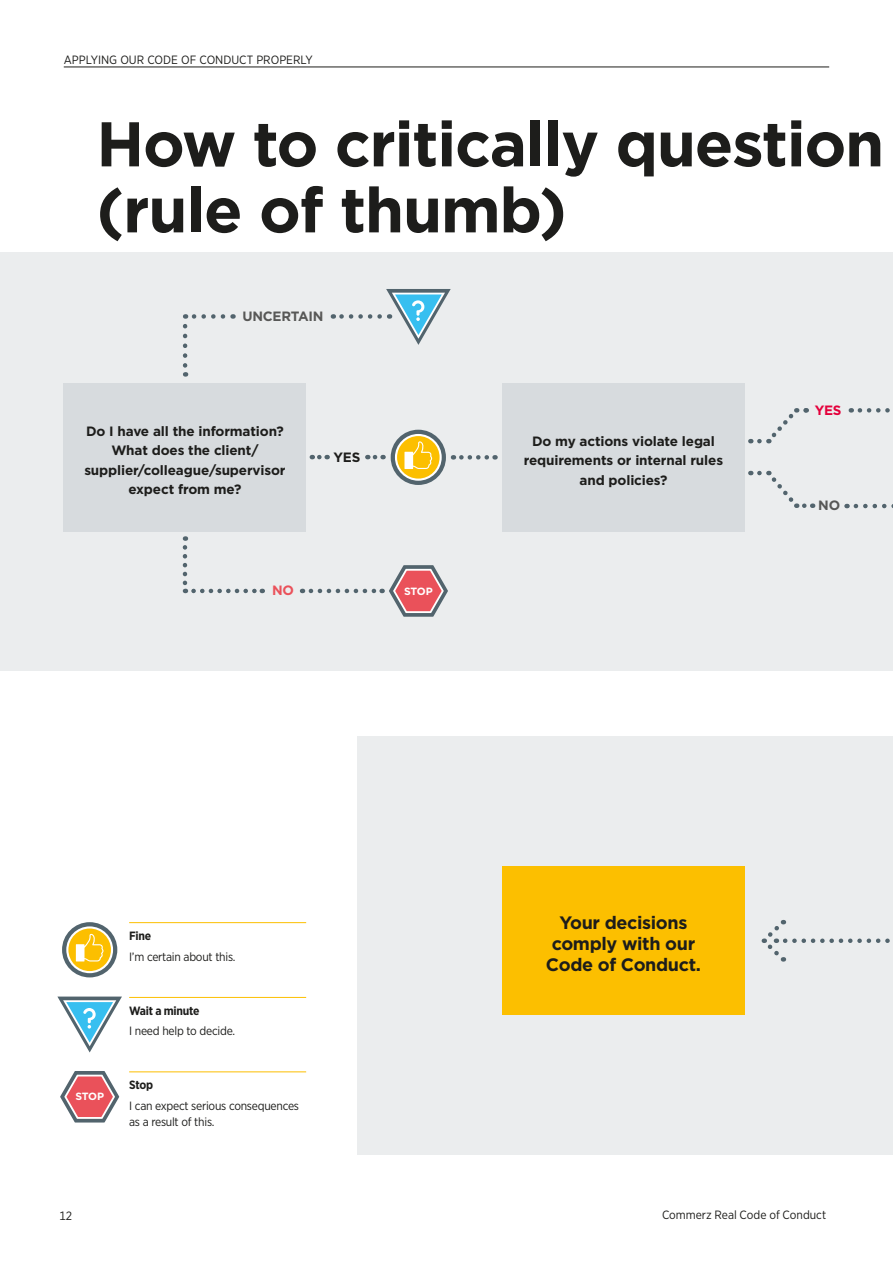
<style>
.page{position:relative;width:893px;height:1263px;background:#fff}
.page>*{position:absolute;margin:0;border:0;box-sizing:border-box;transform-origin:0 0}
.t1{font:700 63px/66px "Gotham";letter-spacing:-.02em;color:#1d1d1b}
.t2{font:700 18px/21px "Gotham";letter-spacing:-.02em;color:#1d1d1b;text-align:center}
.t3{font:700 13.5px/19.5px "Gotham";letter-spacing:-.01em;color:#1d1d1b;text-align:center}
.t4{font:700 13.5px "Gotham";letter-spacing:-.02em;color:#575756}
.t5{font:700 13.5px "Gotham";color:#e4003b}
.t6{font:700 13.5px "Gotham";color:#ea515a}
.t7{font:12px/16.2px "Gotham Narrow";letter-spacing:-.01em;color:#1d1d1b}
.t8{font:700 12px "Gotham Narrow";letter-spacing:-.02em;color:#1d1d1b}
.t9{font:700 10.5px "Gotham";color:#fff}
</style>
<div class="page">
<div style="left:0;top:252px;width:893px;height:419px;background:#ebedee"></div>
<div style="left:357px;top:736px;width:536px;height:419px;background:#ebedee"></div>
<hr style="left:129px;top:922px;width:177px;height:1px;background:#fcbf00">
<hr style="left:129px;top:997px;width:177px;height:1px;background:#fcbf00">
<hr style="left:129px;top:1071px;width:177px;height:1px;background:#fcbf00">
<svg style="left:183px;top:547px;width:4px;height:46px"></svg>
<svg style="left:193px;top:589px;width:70px;height:4px"></svg>
<svg style="left:333px;top:314px;width:47px;height:5px"></svg>
<svg style="left:319px;top:455px;width:9px;height:4px"></svg>
<svg style="left:759px;top:408px;width:48px;height:35px"></svg>
<svg style="left:759px;top:471px;width:54px;height:37px"></svg>
<svg style="left:375px;top:455px;width:9px;height:4px"></svg>
<svg style="left:860px;top:408px;width:30px;height:5px"></svg>
<svg style="left:856px;top:504px;width:37px;height:4px"></svg>
<svg style="left:461px;top:455px;width:35px;height:5px"></svg>
<div style="left:64px;top:383px;width:242px;height:148px;background:#d7dbde"></div>
<div style="left:502px;top:383px;width:243px;height:148px;background:#d7dbde"></div>
<div style="left:502px;top:866px;width:243px;height:149px;background:#fcbf00"></div>
<svg style="left:386px;top:289px;width:65px;height:56px"></svg>
<svg style="left:57px;top:996px;width:65px;height:56px"></svg>
<svg style="left:60px;top:1071px;width:59px;height:51px"></svg>
<svg style="left:761px;top:919px;width:129px;height:42px"></svg>
<svg style="left:185px;top:314px;width:38px;height:5px"></svg>
<svg style="left:183px;top:326px;width:4px;height:51px"></svg>
<svg style="left:311px;top:589px;width:72px;height:4px"></svg>
<div style="left:62px;top:922px;width:55px;height:55px;background:#52646d;border-radius:50%"></div>
<svg style="left:66px;top:926px;width:47px;height:47px"></svg>
<svg style="left:68px;top:928px;width:43px;height:43px"></svg>
<svg style="left:76px;top:934px;width:28px;height:27px"></svg>
<div style="left:391px;top:430px;width:55px;height:55px;background:#52646d;border-radius:50%"></div>
<svg style="left:395px;top:434px;width:47px;height:47px"></svg>
<div style="left:397px;top:436px;width:43px;height:43px;background:#fcbf00;border-radius:50%"></div>
<svg style="left:404px;top:441px;width:28px;height:28px"></svg>
<svg style="left:389px;top:565px;width:59px;height:52px"></svg>
<hr style="left:64px;top:67px;width:765px;height:1px;background:#1d1d1b">
<p class="t7" style="left:64px;top:51px;width:250px">APPLYING OUR CODE OF CONDUCT PROPERLY</p>
<h1 class="t1" style="left:96px;top:111px;width:789px">How to critically question (rule of thumb)</h1>
<p class="t4" style="left:243px;top:307px;width:82px">UNCERTAIN</p>
<p class="t3" style="left:84px;top:421px;width:203px">Do I have all the information?<br>What does the client/ supplier/colleague/supervisor expect from me?</p>
<p class="t3" style="left:524px;top:431px;width:201px">Do my actions violate legal requirements or internal rules and policies?</p>
<p class="t3" style="left:334px;top:447px;width:28px">YES</p>
<p class="t6" style="left:272px;top:582px;width:23px">NO</p>
<p class="t9" style="left:404px;top:584px;width:30px">STOP</p>
<p class="t5" style="left:815px;top:401px;width:28px">YES</p>
<p class="t4" style="left:818px;top:497px;width:23px">NO</p>
<p class="t9" style="left:75px;top:1090px;width:30px">STOP</p>
<p class="t8" style="left:129px;top:928px;width:24px">Fine</p>
<p class="t7" style="left:129px;top:948px;width:108px">I’m certain about this.</p>
<p class="t8" style="left:129px;top:1003px;width:72px">Wait a minute</p>
<p class="t7" style="left:129px;top:1023px;width:107px">I need help to decide.</p>
<p class="t8" style="left:129px;top:1077px;width:25px">Stop</p>
<p class="t7" style="left:129px;top:1097px;width:171px">I can expect serious consequences as a result of this.</p>
<h2 class="t2" style="left:546px;top:912px;width:156px">Your decisions comply with our<br>Code of Conduct.</h2>
<p class="t7" style="left:662px;top:1206px;width:166px">Commerz Real Code of Conduct</p>
<p class="t7" style="left:60px;top:1207px;width:14px">12</p>
<p class="t7" style="left:664px;top:1207px;width:167px">Commerzbank Code of Conduct</p>
</div>
